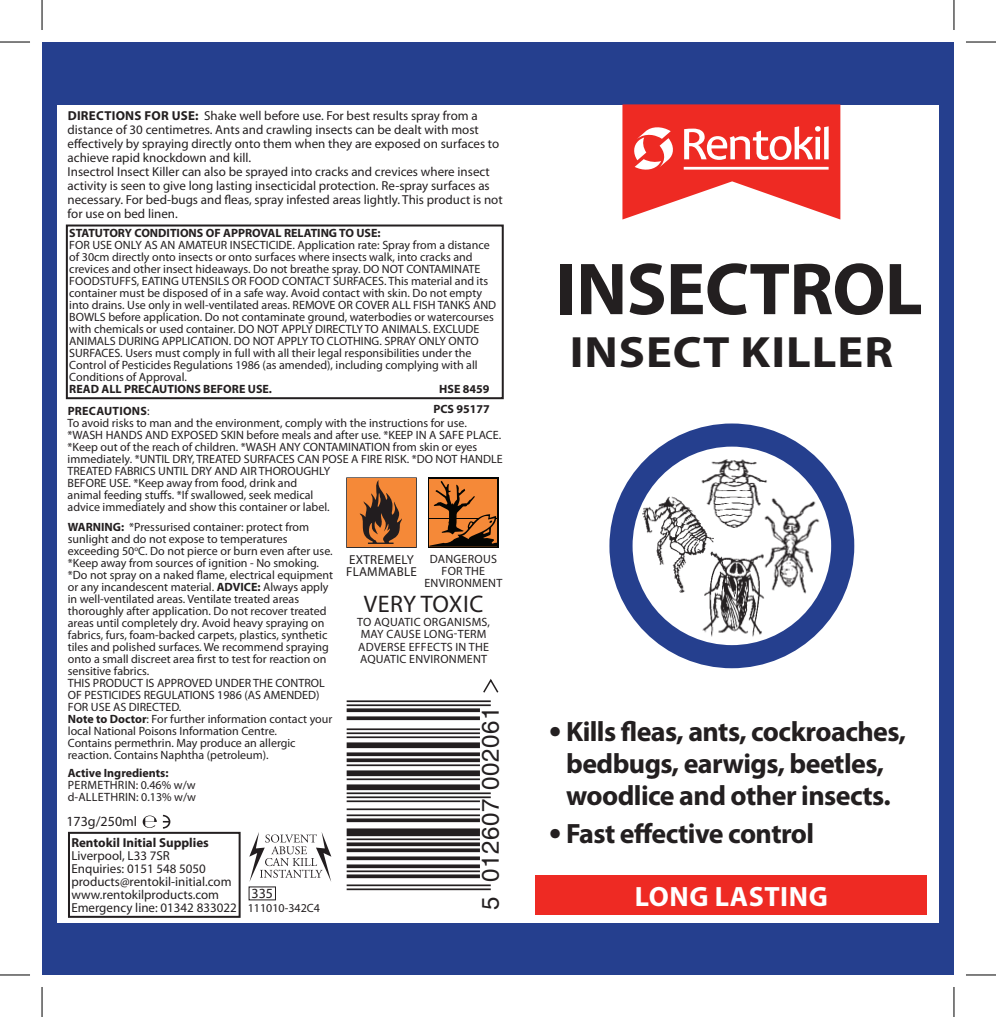
<style>
.page{position:relative;width:996px;height:1017px;background:#fff}
.page>*{position:absolute;margin:0;border:0;box-sizing:border-box;transform-origin:0 0}
.t1{font:700 74.2px "Myriad Pro";letter-spacing:-.01em;color:#231f20}
.t2{font:700 44px "Myriad Pro";letter-spacing:.02em;color:#231f20;scale:1.1 1}
.t3{font:700 36px "Myriad Pro";color:#231f20}
.t4{font:700 28px/32px "Myriad Pro";letter-spacing:-.02em;color:#231f20}
.t5{font:700 28px "Myriad Pro";letter-spacing:.02em;color:#fff}
.t6{font:24px "Helvetica";letter-spacing:.025em;color:#231f20}
.t7{font:24px "Myriad Pro";color:#231f20}
.t8{font:14px "Myriad Pro";color:#231f20}
.t9{font:13px/14px "Myriad Pro";color:#231f20}
.t10{font:700 13px "Myriad Pro";color:#231f20}
.t11{font:12px/12px "Myriad Pro";color:#231f20}
.t12{font:700 12px "Myriad Pro";color:#231f20}
.s1{font-weight:700}
</style>
<div class="page">
<div style="left:68px;top:832px;width:172px;height:85px;border:2px solid #231f20"></div>
<div style="left:66px;top:224px;width:437px;height:175px;border:2px solid #231f20"></div>
<svg style="left:249px;top:832px;width:82px;height:50px"></svg>
<svg style="left:163px;top:815px;width:7px;height:13px"></svg>
<svg style="left:143px;top:815px;width:14px;height:13px"></svg>
<div style="left:428px;top:477px;width:70px;height:71px;background:#040503"></div>
<div style="left:429px;top:479px;width:68px;height:67px;background:#f58938"></div>
<svg style="left:429px;top:481px;width:68px;height:66px"></svg>
<div style="left:346px;top:477px;width:70px;height:71px;border:3px solid #221d1f"></div>
<div style="left:347px;top:478px;width:68px;height:68px;background:#f58938"></div>
<svg style="left:359px;top:480px;width:43px;height:64px"></svg>
<div style="left:535px;top:875px;width:391px;height:40px;background:#ee2a23"></div>
<div style="left:42px;top:42px;width:911px;height:62px;background:#253f8e"></div>
<div style="left:42px;top:924px;width:911px;height:51px;background:#253f8e"></div>
<div style="left:939px;top:42px;width:14px;height:933px;background:#253f8e"></div>
<div style="left:42px;top:42px;width:14px;height:933px;background:#253f8e"></div>
<svg style="left:622px;top:104px;width:218px;height:115px"></svg>
<hr style="left:346px;top:888px;width:144px;height:2px;background:#231f20">
<hr style="left:346px;top:884px;width:144px;height:2px;background:#231f20">
<svg style="left:346px;top:874px;width:134px;height:4px"></svg>
<hr style="left:346px;top:870px;width:134px;height:2px;background:#231f20">
<svg style="left:346px;top:864px;width:134px;height:4px"></svg>
<svg style="left:346px;top:856px;width:134px;height:4px"></svg>
<svg style="left:346px;top:848px;width:134px;height:4px"></svg>
<svg style="left:346px;top:842px;width:134px;height:4px"></svg>
<hr style="left:346px;top:838px;width:134px;height:2px;background:#231f20">
<div style="left:346px;top:828px;width:134px;height:8px;background:#231f20"></div>
<svg style="left:346px;top:818px;width:134px;height:4px"></svg>
<hr style="left:346px;top:814px;width:134px;height:2px;background:#231f20">
<hr style="left:346px;top:808px;width:134px;height:2px;background:#231f20">
<hr style="left:346px;top:800px;width:134px;height:2px;background:#231f20">
<hr style="left:346px;top:796px;width:144px;height:2px;background:#231f20">
<hr style="left:346px;top:792px;width:144px;height:2px;background:#231f20">
<div style="left:346px;top:784px;width:134px;height:6px;background:#231f20"></div>
<hr style="left:346px;top:778px;width:134px;height:2px;background:#231f20">
<div style="left:346px;top:770px;width:134px;height:6px;background:#231f20"></div>
<hr style="left:346px;top:764px;width:134px;height:2px;background:#231f20">
<svg style="left:346px;top:758px;width:134px;height:4px"></svg>
<svg style="left:346px;top:752px;width:134px;height:4px"></svg>
<div style="left:346px;top:742px;width:134px;height:6px;background:#231f20"></div>
<hr style="left:346px;top:736px;width:134px;height:2px;background:#231f20">
<hr style="left:346px;top:732px;width:134px;height:2px;background:#231f20">
<hr style="left:346px;top:728px;width:134px;height:2px;background:#231f20">
<svg style="left:346px;top:716px;width:134px;height:4px"></svg>
<svg style="left:346px;top:708px;width:134px;height:4px"></svg>
<hr style="left:346px;top:704px;width:144px;height:2px;background:#231f20">
<hr style="left:346px;top:700px;width:144px;height:2px;background:#231f20">
<svg style="left:483px;top:679px;width:16px;height:14px"></svg>
<svg style="left:609px;top:423px;width:245px;height:245px"></svg>
<hr style="left:0;top:42px;width:30px;height:1px;background:#000">
<hr style="left:965px;top:42px;width:30px;height:1px;background:#000">
<hr style="left:0;top:974px;width:30px;height:1px;background:#000">
<hr style="left:965px;top:974px;width:30px;height:1px;background:#000">
<hr style="left:42px;top:0;width:1px;height:30px;background:#000">
<hr style="left:42px;top:987px;width:1px;height:30px;background:#000">
<hr style="left:953px;top:0;width:1px;height:30px;background:#000">
<hr style="left:953px;top:987px;width:1px;height:30px;background:#000">
<p class="t9" style="left:68px;top:108px;width:436px"><span class="s1">Directions for use:</span> Shake well before use. For best results spray from a distance of 30 centimetres. Ants and crawling insects can be dealt with most effectively by spraying directly onto them when they are exposed on surfaces to achieve rapid knockdown and kill.<br>Insectrol Insect Killer can also be sprayed into cracks and crevices where insect activity is seen to give long lasting insecticidal protection. Re-spray surfaces as necessary. For bed-bugs and fleas, spray infested areas lightly. This product is not for use on bed linen.</p>
<p class="t12" style="left:69px;top:225px;width:28px">STATUTO</p>
<p class="t12" style="left:118px;top:225px;width:26px">RY CON</p>
<p class="t12" style="left:158px;top:225px;width:224px">DITIONS OF APPROVAL RELATING TO USE:</p>
<p class="t11" style="left:69px;top:239px;width:428px">FOR USE ONLY AS AN AMATEUR INSECTICIDE. Application rate: Spray from a distance of 30cm directly onto insects or onto surfaces where insects walk, into cracks and crevices and other insect hideaways. Do not breathe spray. DO NOT CONTAMINATE FOODSTUFFS, EATING UTENSILS OR FOOD CONTACT SURFACES. This material and its container must be disposed of in a safe way. Avoid contact with skin. Do not empty into drains. Use only in well-ventilated areas. REMOVE OR COVER ALL FISH TANKS AND BOWLS before application. Do not contaminate ground, waterbodies or watercourses with chemicals or used container. DO NOT APPLY DIRECTLY TO ANIMALS. EXCLUDE ANIMALS DURING APPLICATION. DO NOT APPLY TO CLOTHING. SPRAY ONLY ONTO SURFACES. Users must comply in full with all their legal responsibilities under the Control of Pesticides Regulations 1986 (as amended), including complying with all Conditions of Approval.</p>
<p class="t12" style="left:69px;top:381px;width:204px">READ ALL PRECAUTIONS BEFORE USE.</p>
<p class="t12" style="left:439px;top:381px;width:52px">HSE 8459</p>
<p class="t11" style="left:68px;top:405px;width:436px"><span class="s1">Precautions</span>:<br>To avoid risks to man and the environment, comply with the instructions for use. *WASH HANDS AND EXPOSED SKIN before meals and after use. *KEEP IN A SAFE PLACE. *Keep out of the reach of children. *WASH ANY CONTAMINATION from skin or eyes immediately. *UNTIL DRY, TREATED SURFACES CAN POSE A FIRE RISK. *DO NOT HANDLE TREATED FABRICS UNTIL DRY AND AIR THOROUGHLY<br>BEFORE USE. *Keep away from food, drink and<br>animal feeding stuffs. *If swallowed, seek medical<br>advice immediately and show this container or label.</p>
<p class="t12" style="left:433px;top:401px;width:58px">PCS 95177</p>
<p class="t11" style="left:68px;top:521px;width:267px"><span class="s1">WARNING:</span> *Pressurised container: protect from sunlight and do not expose to temperatures exceeding 50<sup>o</sup>C. Do not pierce or burn even after use. *Keep away from sources of ignition - No smoking. *Do not spray on a naked flame, electrical equipment or any incandescent material. <span class="s1">ADVICE:</span> Always apply in well-ventilated areas. Ventilate treated areas thoroughly after application. Do not recover treated areas until completely dry. Avoid heavy spraying on fabrics, furs, foam-backed carpets, plastics, synthetic tiles and polished surfaces. We recommend spraying onto a small discreet area first to test for reaction on sensitive fabrics.<br>THIS PRODUCT IS APPROVED UNDER THE CONTROL OF PESTICIDES REGULATIONS 1986 (AS AMENDED)<br>FOR USE AS DIRECTED.<br><span class="s1">Note to Doctor</span>: For further information contact your local National Poisons Information Centre.<br>Contains permethrin. May produce an allergic reaction. Contains Naphtha (petroleum).</p>
<p class="t12" style="left:68px;top:765px;width:102px">Active Ingredients:</p>
<p class="t11" style="left:68px;top:779px;width:15px">Permethrin</p>
<p class="t11" style="left:136px;top:779px;width:61px">: 0.46% w/w</p>
<p class="t11" style="left:68px;top:791px;width:26px">d-Allethrin</p>
<p class="t11" style="left:136px;top:791px;width:61px">: 0.13% w/w</p>
<p class="t8" style="left:66px;top:813px;width:72px">173g/250ml</p>
<p class="t10" style="left:71px;top:834px;width:139px">Rentokil Initial Supplies</p>
<p class="t9" style="left:71px;top:849px;width:167px;line-height:13px">Liverpool, L33 7SR<br>Enquiries: 0151 548 5050 products@rentokil-initial.com www.rentokilproducts.com<br>Emergency line: 01342 833022</p>
<p class="t8" style="left:251px;top:884px;width:23px">335</p>
<p class="t11" style="left:248px;top:901px;width:74px">111010-342C4</p>
<p class="t9" style="left:346px;top:553px;width:18px;line-height:12px">Extremely flammable</p>
<p class="t11" style="left:430px;top:553px;width:20px;text-align:right">Dangerous for</p>
<p class="t11" style="left:465px;top:565px;width:8px">the</p>
<p class="t11" style="left:424px;top:577px;width:8px">environment</p>
<h3 class="t7" style="left:364px;top:589px;width:15px">very</h3>
<h3 class="t7" style="left:420px;top:589px;width:14px">toxic</h3>
<p class="t11" style="left:357px;top:616px;width:40px">to aquatic</p>
<p class="t11" style="left:423px;top:616px;width:9px">organisms</p>
<p class="t11" style="left:487px;top:616px;width:4px">,</p>
<p class="t11" style="left:360px;top:628px;width:9px">may</p>
<p class="t11" style="left:386px;top:628px;width:8px">cause</p>
<p class="t11" style="left:423px;top:628px;width:9px">long</p>
<p class="t11" style="left:454px;top:628px;width:12px">-term</p>
<p class="t11" style="left:358px;top:640px;width:8px">adverse</p>
<p class="t11" style="left:408px;top:640px;width:8px">effects</p>
<p class="t11" style="left:455px;top:640px;width:21px">in the</p>
<p class="t11" style="left:360px;top:652px;width:23px">aquatic</p>
<p class="t11" style="left:409px;top:652px;width:8px">environment</p>
<h3 class="t6" style="left:476px;top:910px;width:205px;rotate:-90deg">5 012607 002061</h3>
<h1 class="t1" style="left:555px;top:241px;width:368px">Insectrol</h1>
<h2 class="t2" style="left:569px;top:324px;width:286px">insect killer</h2>
<h3 class="t4" style="left:566px;top:715px;width:341px">Kills fleas, ants, cockroaches, bedbugs, earwigs, beetles, woodlice and other insects.</h3>
<h3 class="t4" style="left:566px;top:816px;width:249px">Fast effective control</h3>
<h3 class="t3" style="left:549px;top:706px;width:14px">•</h3>
<h3 class="t3" style="left:549px;top:807px;width:14px">•</h3>
<h3 class="t5" style="left:634px;top:878px;width:194px">Long lastinG</h3>
</div>
